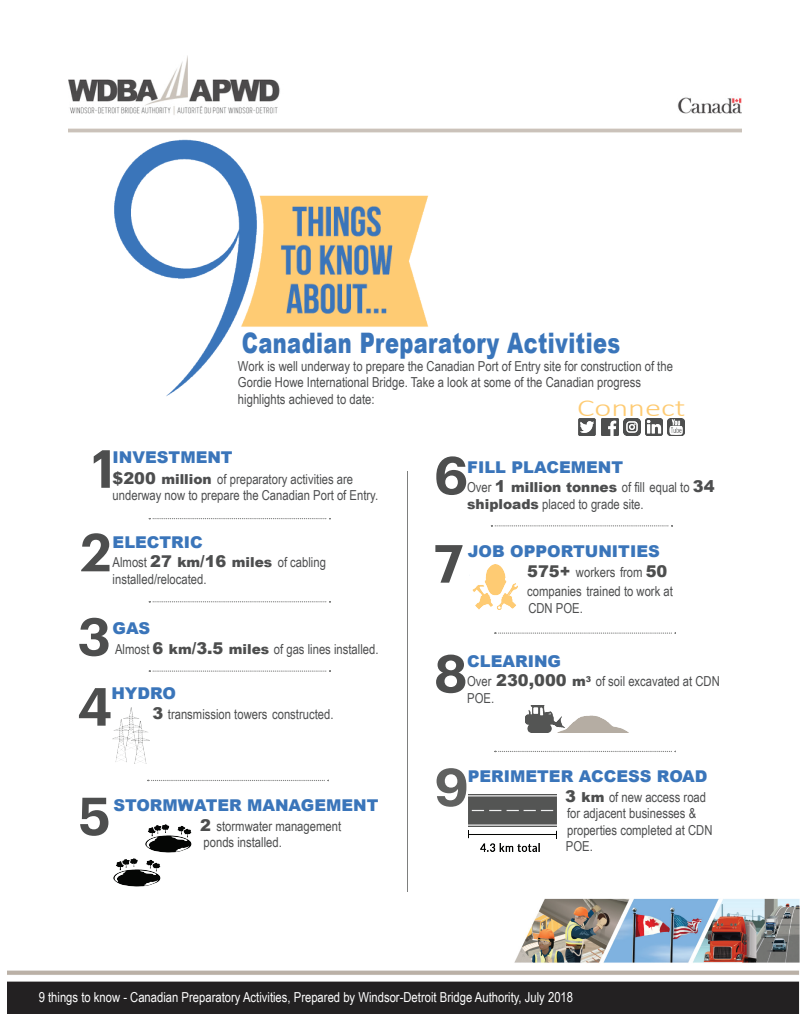
<style>
.page{position:relative;width:810px;height:1035px;background:#fff}
.page>*{position:absolute;margin:0;border:0;box-sizing:border-box;transform-origin:0 0}
.t1{font:600 52.5px/88.2px "Graphik";color:#4d4e4e}
.t2{font:600 52.5px "Graphik";color:#606160}
.t3{font:900 28.25px "Arial";letter-spacing:.02em;color:#3a75ba;scale:.74 1}
.t4{font:300 24.88px "Calibri";color:#fecb73;scale:1.31 1}
.t5{font:900 16.25px "Arial";color:#3a75ba}
.t6{font:13.75px/16.5px "Arial Narrow";color:#4d4e4f}
.t7{font:13.75px "Arial Narrow";color:#fff}
.t8{font:13.75px/16.5px "Arial Narrow";color:#4d4e4e}
.s1{font-family:"Arial";font-weight:900;font-size:16.25px}
.s2{font-family:"Arial";font-weight:900}
.s3{color:#4d4e4e}
.s4{font-family:"Arial";font-weight:900;font-size:16.25px;color:#4d4e4e}
.s5{font-family:"Arial";font-weight:900;color:#4d4e4e}
.s6{color:#4d4e4f}
</style>
<div class="page">
<img style="left:68px;top:56px;width:674px;height:77px">
<img style="left:108px;top:130px;width:330px;height:267px">
<svg style="left:147px;top:780px;width:182px;height:1px"></svg>
<svg style="left:149px;top:601px;width:182px;height:2px"></svg>
<svg style="left:149px;top:518px;width:182px;height:2px"></svg>
<svg style="left:149px;top:670px;width:182px;height:2px"></svg>
<svg style="left:491px;top:525px;width:182px;height:2px"></svg>
<svg style="left:494px;top:632px;width:182px;height:2px"></svg>
<svg style="left:494px;top:751px;width:182px;height:1px"></svg>
<hr style="left:407px;top:471px;width:1px;height:421px;background:#7e7f7e">
<img style="left:8px;top:898px;width:792px;height:116px">
<img style="left:579px;top:419px;width:17px;height:17px">
<img style="left:601px;top:419px;width:17px;height:17px">
<img style="left:645px;top:419px;width:18px;height:17px">
<img style="left:624px;top:419px;width:17px;height:17px">
<img style="left:667px;top:419px;width:18px;height:17px">
<img style="left:112px;top:708px;width:38px;height:56px">
<img style="left:145px;top:824px;width:47px;height:29px">
<img style="left:113px;top:846px;width:49px;height:41px">
<img style="left:480px;top:843px;width:59px;height:9px">
<img style="left:469px;top:831px;width:88px;height:7px">
<img style="left:469px;top:795px;width:88px;height:32px">
<img style="left:472px;top:565px;width:45px;height:44px">
<img style="left:525px;top:705px;width:104px;height:28px">
<h2 class="t3" style="left:242px;top:322px;width:513px">Canadian Preparatory Activities</h2>
<p class="t6" style="left:238px;top:357px;width:436px">Work is well underway to prepare the Canadian Port of Entry site for construction of the<br>Gordie Howe International Bridge. Take a look at some of the Canadian progress highlights achieved to date:</p>
<h3 class="t4" style="left:577px;top:392px;width:84px">Connect</h3>
<h1 class="t1" style="left:92px;top:420px;width:24px">1</h1>
<p class="t5" style="left:113px;top:446px;width:122px">INVESTMENT</p>
<p class="t6" style="left:113px;top:470px;width:267px"><span class="s1">$200</span> <span class="s2">million</span> of preparatory activities are underway now to prepare the Canadian Port of Entry.</p>
<h1 class="t1" style="left:81px;top:504px;width:33px">2</h1>
<p class="t5" style="left:113px;top:530px;width:92px">ELECTRIC</p>
<p class="t6" style="left:113px;top:554px;width:215px">Almost <span class="s1">27</span> <span class="s2">km</span><span class="s1">/16</span> <span class="s2">miles</span> of cabling installed/relocated.</p>
<h1 class="t1" style="left:78px;top:588px;width:35px">3</h1>
<p class="t5" style="left:112px;top:616px;width:39px">GAS</p>
<p class="t6" style="left:115px;top:640px;width:265px"><span class="s3">Almost</span> <span class="s4">6</span> <span class="s5">km</span><span class="s4">/3.5</span> <span class="s5">miles</span> of gas lines installed.</p>
<p class="t5" style="left:111px;top:682px;width:66px">HYDRO</p>
<p class="t8" style="left:152px;top:705px;width:183px"><span class="s1">3</span> transmission towers <span class="s6">constructed.</span></p>
<h1 class="t1" style="left:78px;top:658px;width:36px">4</h1>
<h1 class="t1" style="left:78px;top:768px;width:34px">5</h1>
<p class="t5" style="left:114px;top:794px;width:267px">STORMWATER MANAGEMENT</p>
<p class="t8" style="left:200px;top:817px;width:143px"><span class="s1">2</span> stormwater management ponds <span class="s6">installed.</span></p>
<h1 class="t1" style="left:434px;top:427px;width:36px">6<br>7</h1>
<p class="t5" style="left:467px;top:455px;width:157px">FILL PLACEMENT</p>
<p class="t6" style="left:467px;top:479px;width:249px">Over <span class="s1">1</span> <span class="s2">million tonnes</span> of fill equal to <span class="s1">34 </span><span class="s2">shiploads</span> placed to grade site.</p>
<p class="t5" style="left:468px;top:539px;width:194px">JOB OPPORTUNITIES</p>
<p class="t6" style="left:527px;top:561px;width:147px;line-height:19.5px"><span class="s4">575+</span> <span class="s3">workers</span> from <span class="s4">50 </span><span class="s3">companies</span> trained to work at</p>
<p class="t6" style="left:528px;top:599px;width:56px">CDN POE.</p>
<h1 class="t1" style="left:434px;top:625px;width:35px">8</h1>
<p class="t5" style="left:467px;top:649px;width:95px">CLEARING</p>
<p class="t6" style="left:467px;top:673px;width:254px">Over <span class="s4">230,000</span> <span class="s5">m</span><sup>3</sup> of soil excavated at CDN<br>POE.</p>
<h1 class="t2" style="left:434px;top:747px;width:36px">9</h1>
<p class="t5" style="left:468px;top:765px;width:241px">PERIMETER ACCESS ROAD</p>
<p class="t6" style="left:565px;top:788px;width:149px"><span class="s4">3</span> <span class="s5">km</span> of new access road for adjacent businesses &amp; properties completed at CDN<br>POE.</p>
<p class="t7" style="left:39px;top:987px;width:536px">9 things to know - Canadian Preparatory Activities, Prepared by Windsor-Detroit Bridge Authority, July 2018</p>
</div>
